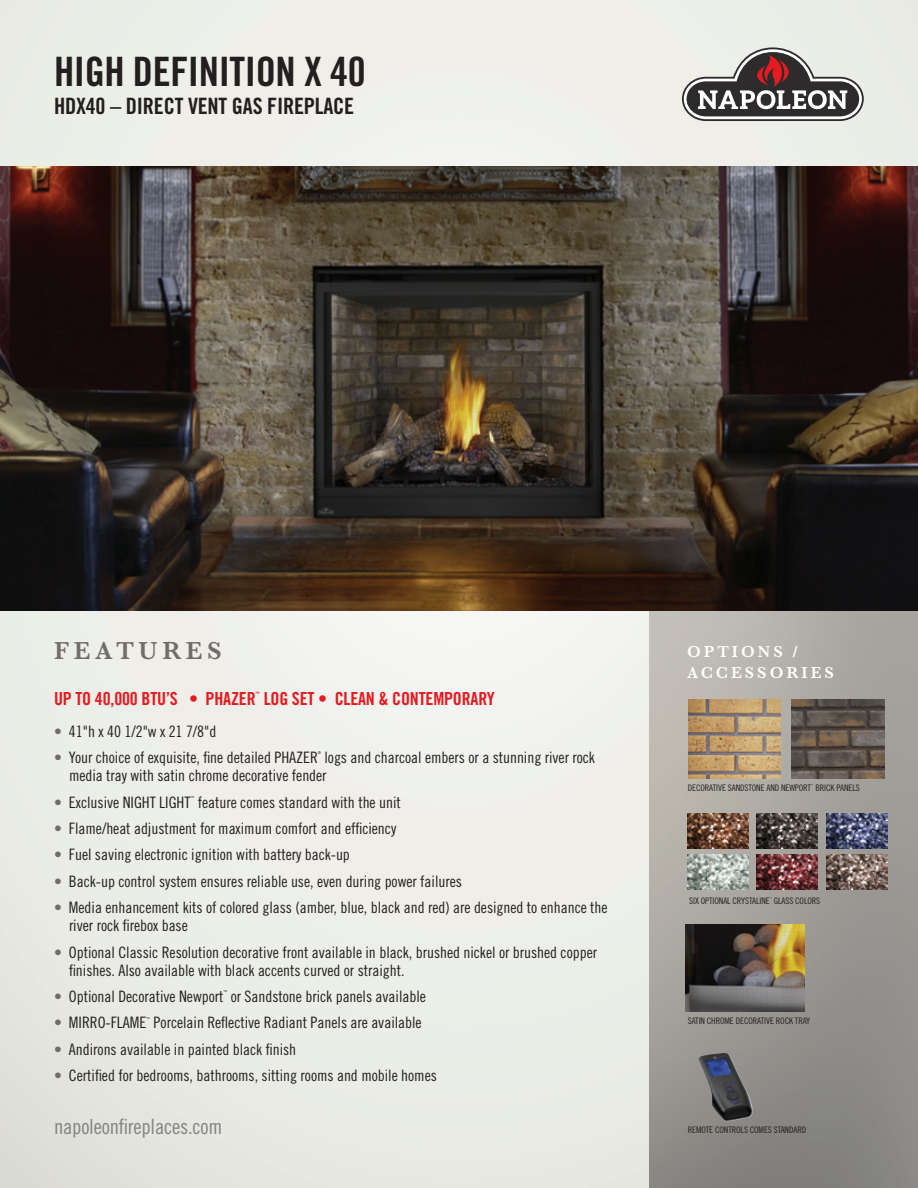
<style>
.page{position:relative;width:918px;height:1188px;background:#eceee9}
.page>*{position:absolute;margin:0;border:0;box-sizing:border-box;transform-origin:0 0}
.t1{font:40.5px "Trade Gothic LT Std Bd Cn 20";letter-spacing:-.01em;color:#231f20}
.t2{font:600 25.5px "Baskerville";letter-spacing:.18em;color:#716c69}
.t3{font:22.5px "Trade Gothic LT Std Bd Cn 20";letter-spacing:-.01em;color:#231f20}
.t4{font:21px "Trade Gothic LT Std Cn 18";letter-spacing:-.01em;color:#808285}
.t5{font:18px "Trade Gothic LT Std Bd Cn 20";letter-spacing:-.01em;color:#e51b21}
.t6{font:600 16.5px/21px "Baskerville";letter-spacing:.18em;color:#fff}
.t7{font:15.75px/18px "Trade Gothic LT Std Cn 18";letter-spacing:-.005em;color:#231f20}
.t8{font:9px "Trade Gothic LT Std Cn 18";letter-spacing:-.01em;color:#231f20}
.t9{font:4.5px "Trade Gothic LT Std Bd Cn 20";color:#e51b21}
.t10{font:3.9px "Trade Gothic LT Std Cn 18";color:#231f20}
.t11{font:2.25px "Trade Gothic LT Std Cn 18";color:#231f20}
.s1{color:#716c69}
</style>
<div class="page">
<svg style="left:649px;top:610px;width:269px;height:578px;background:#9e9b96"></svg>
<img style="left:0;top:166px;width:918px;height:444px">
<img style="left:698px;top:1053px;width:55px;height:69px">
<img style="left:688px;top:699px;width:93px;height:79px">
<img style="left:792px;top:699px;width:92px;height:79px">
<img style="left:685px;top:924px;width:120px;height:88px">
<img style="left:688px;top:813px;width:61px;height:35px">
<img style="left:688px;top:854px;width:61px;height:35px">
<img style="left:756px;top:813px;width:62px;height:35px">
<img style="left:756px;top:854px;width:62px;height:35px">
<img style="left:827px;top:813px;width:61px;height:35px">
<img style="left:827px;top:854px;width:61px;height:35px">
<svg style="left:682px;top:47px;width:182px;height:74px"></svg>
<p class="t1" style="left:54px;top:47px;width:313px">HIGH DEFINITION X 40</p>
<p class="t3" style="left:54px;top:92px;width:302px">HDX40 – DIRECT VENT GAS FIREPLACE</p>
<p class="t2" style="left:54px;top:633px;width:169px">FEATURES</p>
<p class="t5" style="left:54px;top:688px;width:442px">UP TO 40,000 BTU’S • PHAZER LOG SET • CLEAN &amp; CONTEMPORARY</p>
<p class="t9" style="left:255px;top:691px;width:6px">™</p>
<p class="t7" style="left:54px;top:722px;width:164px"><span class="s1">•</span> 41"h x 40 1/2"w x 21 7/8"d</p>
<p class="t7" style="left:54px;top:748px;width:543px"><span class="s1">•</span> Your choice of exquisite, fine detailed PHAZER logs and charcoal embers or a stunning river rock</p>
<p class="t10" style="left:318px;top:751px;width:5px">®</p>
<p class="t7" style="left:69px;top:766px;width:259px">media tray with satin chrome decorative fender</p>
<p class="t7" style="left:54px;top:793px;width:138px"><span class="s1">•</span> Exclusive NIGHT LIGHT</p>
<p class="t10" style="left:190px;top:795px;width:5px">™</p>
<p class="t7" style="left:198px;top:793px;width:205px">feature comes standard with the unit</p>
<p class="t7" style="left:54px;top:819px;width:344px"><span class="s1">•</span> Flame/heat adjustment for maximum comfort and efficiency</p>
<p class="t7" style="left:54px;top:846px;width:297px"><span class="s1">•</span> Fuel saving electronic ignition with battery back-up</p>
<p class="t7" style="left:54px;top:872px;width:409px"><span class="s1">•</span> Back-up control system ensures reliable use, even during power failures</p>
<p class="t7" style="left:69px;top:898px;width:540px;text-indent:-15px"><span class="s1">•</span> Media enhancement kits of colored glass (amber, blue, black and red) are designed to enhance the river rock firebox base</p>
<p class="t7" style="left:69px;top:943px;width:530px;text-indent:-15px"><span class="s1">•</span> Optional Classic Resolution decorative front available in black, brushed nickel or brushed copper finishes. Also available with black accents curved or straight.</p>
<p class="t7" style="left:54px;top:987px;width:171px"><span class="s1">•</span> Optional Decorative Newport</p>
<p class="t10" style="left:223px;top:989px;width:5px">™</p>
<p class="t7" style="left:231px;top:987px;width:197px">or Sandstone brick panels available</p>
<p class="t7" style="left:54px;top:1014px;width:94px"><span class="s1">•</span> MIRRO-FLAME</p>
<p class="t10" style="left:146px;top:1016px;width:5px">™</p>
<p class="t7" style="left:154px;top:1014px;width:270px">Porcelain Reflective Radiant Panels are available</p>
<p class="t7" style="left:54px;top:1040px;width:244px"><span class="s1">•</span> Andirons available in painted black finish</p>
<p class="t7" style="left:54px;top:1066px;width:384px"><span class="s1">•</span> Certified for bedrooms, bathrooms, sitting rooms and mobile homes</p>
<p class="t4" style="left:54px;top:1114px;width:170px">napoleonfireplaces.com</p>
<p class="t6" style="left:687px;top:641px;width:149px">OPTIONS /<br>ACCESSORIES</p>
<p class="t8" style="left:688px;top:782px;width:125px">DECORATIVE SANDSTONE AND NEWPORT</p>
<p class="t11" style="left:811px;top:783px;width:4px">™</p>
<p class="t8" style="left:815px;top:782px;width:46px">BRICK PANELS</p>
<p class="t11" style="left:770px;top:897px;width:4px">™</p>
<p class="t8" style="left:689px;top:896px;width:133px">SIX OPTIONAL CRYSTALINE GLASS COLORS</p>
<p class="t8" style="left:688px;top:1015px;width:124px">SATIN CHROME DECORATIVE ROCK TRAY</p>
<p class="t8" style="left:688px;top:1125px;width:120px">REMOTE CONTROLS COMES STANDARD</p>
</div>
